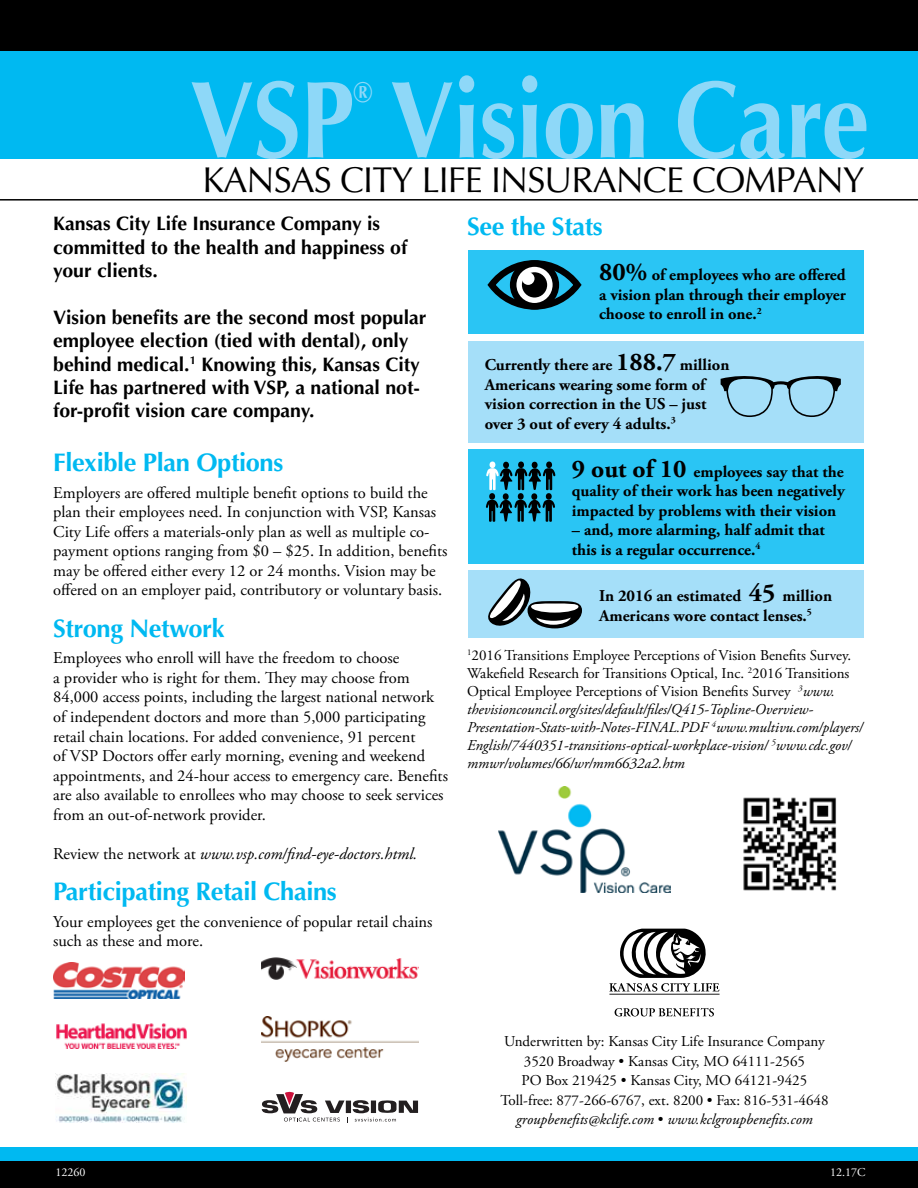
<style>
.page{position:relative;width:918px;height:1188px;background:#fff}
.page>*{position:absolute;margin:0;border:0;box-sizing:border-box;transform-origin:0 0}
.t1{font:700 109.5px "Optima LT Std";letter-spacing:-.005em;color:#8ed8f8;scale:.88 1}
.t2{font:36px "Optima LT Std";letter-spacing:-.025em;color:#000}
.t3{font:700 28.95px "Optima LT Std";color:#8ed8f8;scale:.88 1}
.t4{font:700 25.5px "Optima LT Std";letter-spacing:-.015em;color:#00b9f1}
.t5{font:700 19.5px/23.4px "Optima LT Std";color:#000}
.t6{font:16.5px/19.5px "Adobe Garamond Pro";color:#000}
.t7{font:700 16.5px/19.5px "Adobe Garamond Pro";color:#000}
.t8{font:italic 16.5px "Adobe Garamond Pro";color:#000}
.t9{font:italic 15px/18px "Adobe Garamond Pro";color:#000}
.t10{font:15px/19.5px "Adobe Garamond Pro";color:#000;text-align:center}
.t11{font:12px "Adobe Garamond Pro";color:#fff}
.s1{font-style:normal}
.s2{font-size:25.5px}
.s3{font-style:italic}
</style>
<div class="page">
<div style="left:0;top:1148px;width:918px;height:17px;background:#00b9f1"></div>
<div style="left:0;top:1161px;width:918px;height:27px;background:#000"></div>
<div style="left:0;top:0;width:918px;height:55px;background:#000"></div>
<hr style="left:0;top:199px;width:918px;height:2px;background:#000">
<div style="left:0;top:51px;width:918px;height:108px;background:#00b9f1"></div>
<div style="left:469px;top:251px;width:395px;height:83px;background:#2ac5f4"></div>
<div style="left:468px;top:449px;width:395px;height:115px;background:#2ac5f4"></div>
<div style="left:518px;top:493px;width:6px;height:7px;background:#000;border-radius:50%"></div>
<div style="left:531px;top:493px;width:6px;height:7px;background:#000;border-radius:50%"></div>
<div style="left:489px;top:493px;width:6px;height:7px;background:#000;border-radius:50%"></div>
<div style="left:503px;top:493px;width:6px;height:7px;background:#000;border-radius:50%"></div>
<svg style="left:486px;top:462px;width:69px;height:29px"></svg>
<div style="left:546px;top:493px;width:6px;height:7px;background:#000;border-radius:50%"></div>
<svg style="left:486px;top:499px;width:69px;height:23px"></svg>
<div style="left:488px;top:260px;width:93px;height:50px;border:7px solid #000;border-radius:50%"></div>
<svg style="left:513px;top:264px;width:43px;height:42px"></svg>
<div style="left:510px;top:260px;width:49px;height:50px;border:7px solid #000;border-radius:50%"></div>
<div style="left:522px;top:272px;width:25px;height:26px;background:#000;border-radius:50%"></div>
<div style="left:522px;top:272px;width:13px;height:13px;background:#fff;border-radius:50%"></div>
<div style="left:469px;top:341px;width:395px;height:102px;background:#a5dff9"></div>
<svg style="left:721px;top:376px;width:120px;height:41px"></svg>
<div style="left:469px;top:571px;width:395px;height:67px;background:#a5dff9"></div>
<svg style="left:488px;top:578px;width:94px;height:51px"></svg>
<img style="left:498px;top:786px;width:173px;height:106px">
<img style="left:743px;top:797px;width:94px;height:94px">
<hr style="left:609px;top:994px;width:111px;height:1px;background:#000">
<svg style="left:609px;top:929px;width:110px;height:63px"></svg>
<svg style="left:615px;top:1008px;width:99px;height:9px"></svg>
<img style="left:55px;top:1074px;width:131px;height:49px">
<img style="left:53px;top:963px;width:131px;height:36px">
<img style="left:56px;top:1023px;width:130px;height:26px">
<img style="left:262px;top:1016px;width:156px;height:46px">
<svg style="left:262px;top:1092px;width:156px;height:31px"></svg>
<img style="left:262px;top:957px;width:156px;height:23px">
<h1 class="t1" style="left:190px;top:56px;width:774px">VSP Vision Care</h1>
<h3 class="t3" style="left:354px;top:75px;width:23px">®</h3>
<h2 class="t2" style="left:202px;top:159px;width:664px">KANSAS CITY LIFE INSURANCE COMPANY</h2>
<p class="t5" style="left:53px;top:212px;width:356px">Kansas City Life Insurance Company is committed to the health and happiness of your clients.</p>
<p class="t5" style="left:53px;top:306px;width:375px">Vision benefits are the second most popular employee election (tied with dental), only behind medical.<sup>1</sup> Knowing this, Kansas City Life has partnered with VSP, a national not&shy;for-profit vision care company.</p>
<h3 class="t4" style="left:53px;top:448px;width:232px">Flexible Plan Options</h3>
<p class="t6" style="left:53px;top:483px;width:396px">Employers are offered multiple benefit options to build the plan their employees need. In conjunction with VSP, Kansas City Life offers a materials-only plan as well as multiple co&shy;payment options ranging from $0 – $25. In addition, benefits may be offered either every 12 or 24 months. Vision may be offered on an employer paid, contributory or voluntary basis.</p>
<h3 class="t4" style="left:53px;top:614px;width:173px">Strong Network</h3>
<p class="t6" style="left:53px;top:649px;width:396px">Employees who enroll will have the freedom to choose<br>a provider who is right for them. They may choose from 84,000 access points, including the largest national network of independent doctors and more than 5,000 participating retail chain locations. For added convenience, 91 percent<br>of VSP Doctors offer early morning, evening and weekend appointments, and 24-hour access to emergency care. Benefits are also available to enrollees who may choose to seek services from an out-of-network provider.</p>
<p class="t8" style="left:53px;top:843px;width:366px"><span class="s1">Review the network at</span> www.vsp.com/find-eye-doctors.html.</p>
<h3 class="t4" style="left:53px;top:877px;width:285px">Participating Retail Chains</h3>
<p class="t6" style="left:53px;top:912px;width:381px">Your employees get the convenience of popular retail chains such as these and more.</p>
<h3 class="t4" style="left:467px;top:211px;width:137px">See the Stats</h3>
<p class="t7" style="left:599px;top:266px;width:248px;text-align:justify"><span class="s2">80%</span> of employees who are offered a vision plan through their employer choose to enroll in one.<sup>2</sup></p>
<p class="t7" style="left:485px;top:356px;width:246px">Currently there are <span class="s2">188.7</span> million<br>Americans wearing some form of vision correction in the US – just over 3 out of every 4 adults.<sup>3</sup></p>
<p class="t7" style="left:572px;top:462px;width:274px;text-align:justify"><span class="s2">9 out of 10</span> employees say that the quality of their work has been negatively impacted by problems with their vision</p>
<p class="t7" style="left:572px;top:521px;width:254px">– and, more alarming, half admit that this is a regular occurrence.<sup>4</sup></p>
<p class="t7" style="left:599px;top:586px;width:234px">In 2016 an estimated <span class="s2">45</span> million<br>Americans wore contact lenses.<sup>5</sup></p>
<p class="t9" style="left:467px;top:647px;width:397px"><sup>1</sup><span class="s1">2016 Transitions Employee Perceptions of Vision Benefits Survey.<br>Wakefield Research for Transitions Optical, Inc.</span> <sup>2</sup><span class="s1">2016 Transitions Optical Employee Perceptions of Vision Benefits Survey</span> <sup>3</sup>www. thevisioncouncil.org/sites/default/files/Q415-Topline-Overview-Presentation-Stats-with-Notes-FINAL.PDF <sup>4</sup>www.multivu.com/players/ English/7440351-transitions-optical-workplace-vision/ <sup>5</sup>www.cdc.gov/ mmwr/volumes/66/wr/mm6632a2.htm</p>
<p class="t10" style="left:500px;top:1032px;width:330px">Underwritten by: Kansas City Life Insurance Company 3520 Broadway • Kansas City, MO 64111-2565<br>PO Box 219425 • Kansas City, MO 64121-9425<br>Toll-free: 877-266-6767, ext. 8200 • Fax: 816-531-4648 <span class="s3">groupbenefits@kclife.com</span> • <span class="s3">www.kclgroupbenefits.com</span></p>
<p class="t11" style="left:56px;top:1165px;width:31px">12260</p>
<p class="t11" style="left:830px;top:1165px;width:37px">12.17C</p>
</div>
